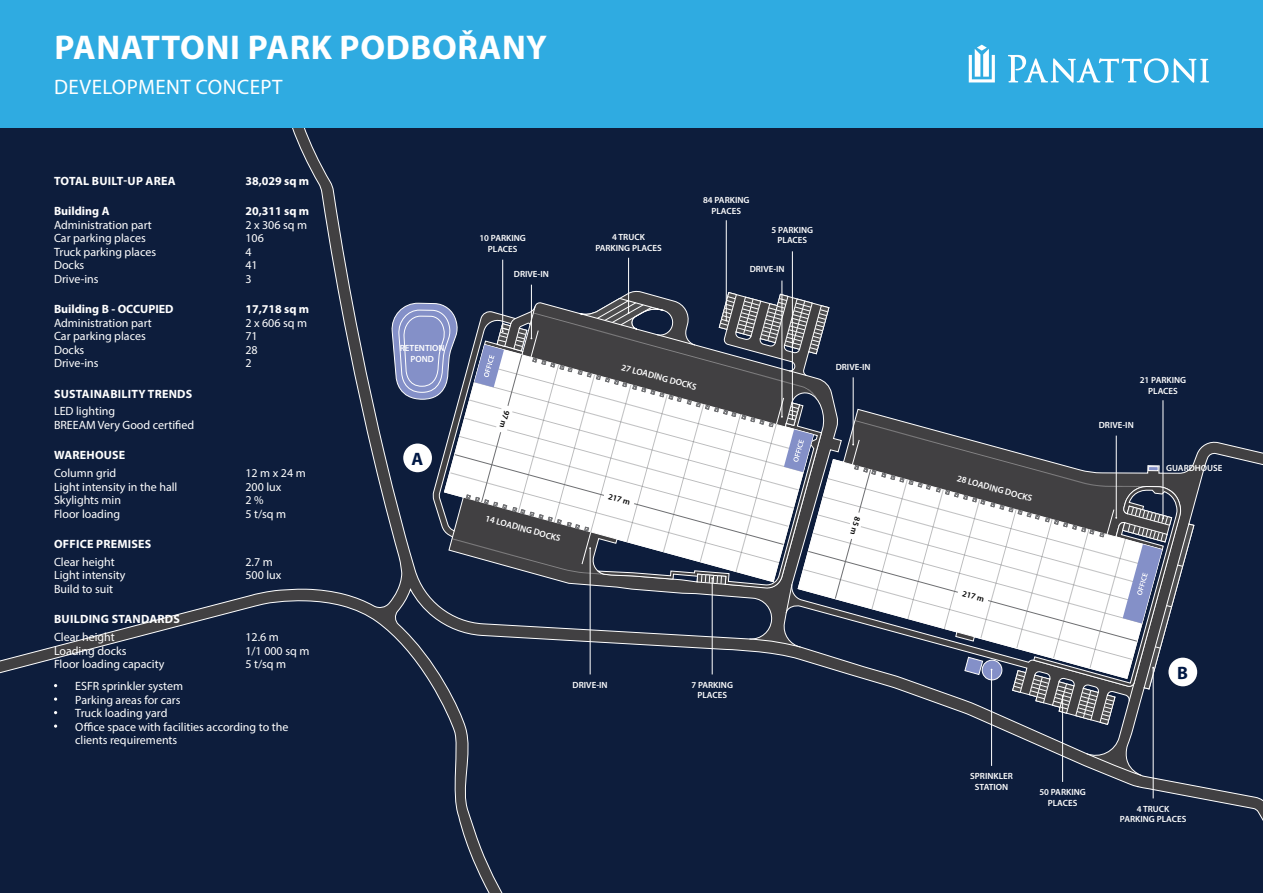
<style>
.page{position:relative;width:1263px;height:893px;background:#fff}
.page>*{position:absolute;margin:0;border:0;box-sizing:border-box;transform-origin:0 0}
.t1{font:700 34.5px "Myriad Pro";letter-spacing:.02em;color:#fff}
.t2{font:21px "Myriad Pro";letter-spacing:.02em;color:#fff}
.t3{font:700 18px "Myriad Pro";color:#001844}
.t4{font:12px/13.5px "Myriad Pro";color:#fff}
.t5{font:700 12px "Myriad Pro";letter-spacing:.02em;color:#fff}
.t6{font:700 12px "Myriad Pro";color:#fff}
.t7{font:600 9px/10.8px "Myriad Pro";color:#fff;text-align:center}
.t8{font:600 8.4px "Myriad Pro";color:#000}
</style>
<div class="page">
<div style="left:0;top:128px;width:1263px;height:765px;background:#0d1d3c"></div>
<svg style="left:1086px;top:753px;width:55px;height:22px"></svg>
<svg style="left:54px;top:697px;width:3px;height:4px"></svg>
<svg style="left:54px;top:724px;width:3px;height:4px"></svg>
<hr style="left:991px;top:670px;width:1px;height:96px;background:#fff">
<hr style="left:1062px;top:696px;width:1px;height:86px;background:#fff">
<hr style="left:1153px;top:668px;width:1px;height:130px;background:#fff">
<hr style="left:726px;top:220px;width:1px;height:100px;background:#fff">
<hr style="left:792px;top:251px;width:1px;height:168px;background:#fff">
<hr style="left:531px;top:285px;width:1px;height:53px;background:#fff">
<hr style="left:782px;top:281px;width:1px;height:136px;background:#fff">
<hr style="left:502px;top:260px;width:1px;height:71px;background:#fff">
<hr style="left:628px;top:258px;width:1px;height:55px;background:#fff">
<div style="left:1168px;top:658px;width:29px;height:28px;background:#fff;border-radius:50%"></div>
<div style="left:0;top:0;width:1263px;height:128px;background:#2fabe1"></div>
<svg style="left:1008px;top:55px;width:201px;height:28px"></svg>
<svg style="left:969px;top:45px;width:26px;height:37px"></svg>
<svg style="left:391px;top:292px;width:803px;height:432px"></svg>
<h1 class="t1" style="left:54px;top:25px;width:494px">PANATTONI PARK PODBOŘANY</h1>
<h2 class="t2" style="left:54px;top:74px;width:230px">DEVELOPMENT CONCEPT</h2>
<h1 class="t1" style="left:54px;top:43px;width:400px">DEVELOPMENT CONCEPT</h1>
<p class="t5" style="left:54px;top:173px;width:123px">TOTAL BUILT-UP AREA</p>
<p class="t5" style="left:245px;top:173px;width:65px">38,029 sq m</p>
<p class="t6" style="left:54px;top:203px;width:57px">Building A</p>
<p class="t5" style="left:245px;top:203px;width:65px">20,311 sq m</p>
<p class="t4" style="left:54px;top:218px;width:99px">Administration part</p>
<p class="t4" style="left:245px;top:218px;width:63px">2 x 306 sq m</p>
<p class="t4" style="left:54px;top:231px;width:93px">Car parking places</p>
<p class="t4" style="left:245px;top:231px;width:20px">106</p>
<p class="t4" style="left:54px;top:245px;width:104px">Truck parking places</p>
<p class="t4" style="left:245px;top:245px;width:8px">4</p>
<p class="t4" style="left:54px;top:258px;width:32px">Docks</p>
<p class="t4" style="left:245px;top:258px;width:14px">41</p>
<p class="t4" style="left:54px;top:272px;width:46px">Drive-ins</p>
<p class="t4" style="left:245px;top:272px;width:8px">3</p>
<p class="t6" style="left:54px;top:301px;width:121px">Building B - OCCUPIED</p>
<p class="t5" style="left:245px;top:301px;width:65px">17,718 sq m</p>
<p class="t4" style="left:54px;top:316px;width:99px">Administration part</p>
<p class="t4" style="left:245px;top:316px;width:63px">2 x 606 sq m</p>
<p class="t4" style="left:54px;top:329px;width:93px">Car parking places</p>
<p class="t4" style="left:245px;top:329px;width:14px">71</p>
<p class="t4" style="left:54px;top:343px;width:32px">Docks</p>
<p class="t4" style="left:245px;top:343px;width:14px">28</p>
<p class="t4" style="left:54px;top:356px;width:46px">Drive-ins</p>
<p class="t4" style="left:245px;top:356px;width:8px">2</p>
<p class="t5" style="left:54px;top:386px;width:140px">SUSTAINABILITY TRENDS</p>
<p class="t4" style="left:54px;top:404px;width:142px">LED lighting<br>BREEAM Very Good certified</p>
<p class="t5" style="left:54px;top:447px;width:73px">WAREHOUSE</p>
<p class="t4" style="left:54px;top:466px;width:64px">Column grid</p>
<p class="t4" style="left:245px;top:466px;width:62px">12 m x 24 m</p>
<p class="t4" style="left:54px;top:480px;width:125px">Light intensity in the hall</p>
<p class="t4" style="left:245px;top:480px;width:38px">200 lux</p>
<p class="t4" style="left:54px;top:493px;width:69px">Skylights min</p>
<p class="t4" style="left:245px;top:493px;width:20px">2 %</p>
<p class="t4" style="left:54px;top:507px;width:68px">Floor loading</p>
<p class="t4" style="left:245px;top:507px;width:42px">5 t/sq m</p>
<p class="t5" style="left:54px;top:536px;width:99px">OFFICE PREMISES</p>
<p class="t4" style="left:54px;top:555px;width:62px">Clear height</p>
<p class="t4" style="left:245px;top:555px;width:29px">2.7 m</p>
<p class="t4" style="left:54px;top:568px;width:73px">Light intensity</p>
<p class="t4" style="left:245px;top:568px;width:38px">500 lux</p>
<p class="t4" style="left:54px;top:582px;width:61px">Build to suit</p>
<p class="t5" style="left:54px;top:611px;width:127px">BUILDING STANDARDS</p>
<p class="t4" style="left:54px;top:630px;width:62px">Clear height</p>
<p class="t4" style="left:245px;top:630px;width:35px">12.6 m</p>
<p class="t4" style="left:54px;top:644px;width:74px">Loading docks</p>
<p class="t4" style="left:245px;top:644px;width:66px">1/1 000 sq m</p>
<p class="t4" style="left:54px;top:657px;width:112px">Floor loading capacity</p>
<p class="t4" style="left:245px;top:657px;width:42px">5 t/sq m</p>
<p class="t4" style="left:75px;top:679px;width:215px">ESFR sprinkler system<br>Parking areas for cars<br>Truck loading yard<br>Office space with facilities according to the clients requirements</p>
<p class="t7" style="left:400px;top:343px;width:46px">RETENTION<br>POND</p>
<h3 class="t3" style="left:412px;top:447px;width:13px">A</h3>
<p class="t7" style="left:479px;top:232px;width:48px">10 PARKING<br>PLACES</p>
<p class="t7" style="left:595px;top:232px;width:68px">4 TRUCK<br>PARKING PLACES</p>
<p class="t7" style="left:514px;top:268px;width:36px">DRIVE-IN</p>
<p class="t7" style="left:703px;top:194px;width:48px">84 PARKING<br>PLACES</p>
<p class="t7" style="left:771px;top:224px;width:43px">5 PARKING<br>PLACES</p>
<p class="t7" style="left:750px;top:264px;width:36px">DRIVE-IN</p>
<p class="t7" style="left:623px;top:361px;width:79px;rotate:15deg">27 LOADING DOCKS</p>
<p class="t7" style="left:836px;top:361px;width:36px">DRIVE-IN</p>
<p class="t7" style="left:487px;top:513px;width:79px;rotate:15deg">14 LOADING DOCKS</p>
<p class="t8" style="left:610px;top:491px;width:24px;rotate:16deg">217 m</p>
<p class="t7" style="left:573px;top:679px;width:36px">DRIVE-IN</p>
<p class="t7" style="left:691px;top:679px;width:43px">7 PARKING<br>PLACES</p>
<p class="t7" style="left:958px;top:473px;width:79px;rotate:15deg">28 LOADING DOCKS</p>
<p class="t8" style="left:964px;top:588px;width:24px;rotate:16deg">217 m</p>
<p class="t7" style="left:1140px;top:374px;width:48px">21 PARKING<br>PLACES</p>
<p class="t7" style="left:1099px;top:419px;width:36px">DRIVE-IN</p>
<p class="t7" style="left:1166px;top:463px;width:58px">GUARDHOUSE</p>
<h3 class="t3" style="left:1177px;top:661px;width:12px">B</h3>
<p class="t7" style="left:970px;top:770px;width:44px">SPRINKLER<br>STATION</p>
<p class="t7" style="left:1039px;top:786px;width:48px">50 PARKING<br>PLACES</p>
<p class="t7" style="left:1120px;top:803px;width:68px">4 TRUCK<br>PARKING PLACES</p>
</div>
